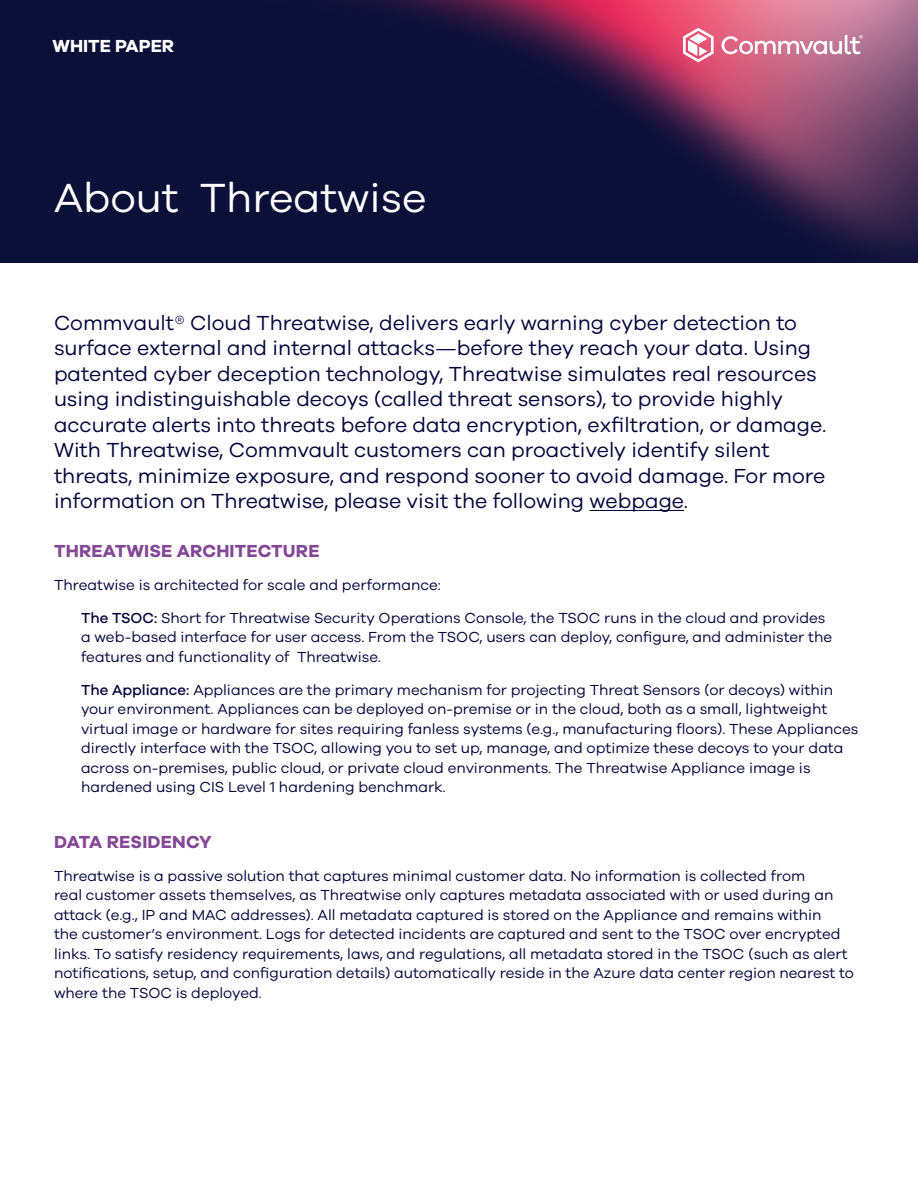
<style>
.page{position:relative;width:918px;height:1188px;background:#fff}
.page>*{position:absolute;margin:0;border:0;box-sizing:border-box;transform-origin:0 0}
.White_Title{font:42px "Galano Grotesque";color:#fff}
.Executive_Summary{font:21px/25.5px "Galano Grotesque";color:#00053b}
.Crocus_Header{font:700 18px "Galano Grotesque";letter-spacing:.01em;color:#844896}
.t1{font:700 18px "Galano Grotesque";color:#fff}
.Body_Copy{font:15px/19.5px "Galano Grotesque";color:#00053b}
.s1{font-weight:500}
</style>
<div class="page">
<img style="left:0;top:0;width:918px;height:262px">
<svg style="left:683px;top:28px;width:31px;height:34px"></svg>
<svg style="left:721px;top:35px;width:142px;height:19px"></svg>
<hr style="left:590px;top:510px;width:94px;height:1px;background:#00053b">
<p class="t1" style="left:53px;top:35px;width:123px">WHITE PAPER</p>
<p class="White_Title" style="left:54px;top:173px;width:374px">About Threatwise</p>
<p class="Executive_Summary" style="left:54px;top:309px;width:774px">Commvault® Cloud Threatwise, delivers early warning cyber detection to surface external and internal attacks—before they reach your data. Using patented cyber deception technology, Threatwise simulates real resources using indistinguishable decoys (called threat sensors), to provide highly accurate alerts into threats before data encryption, exfiltration, or damage.<br>With Threatwise, Commvault customers can proactively identify silent threats, minimize exposure, and respond sooner to avoid damage. For more information on Threatwise, please visit the following webpage.</p>
<p class="Crocus_Header" style="left:54px;top:540px;width:267px">THREATWISE ARCHITECTURE</p>
<p class="Body_Copy" style="left:54px;top:575px;width:388px">Threatwise is architected for scale and performance:</p>
<p class="Body_Copy" style="left:81px;top:608px;width:753px"><span class="s1">The TSOC:</span> Short for Threatwise Security Operations Console, the TSOC runs in the cloud and provides a web-based interface for user access. From the TSOC, users can deploy, configure, and administer the features and functionality of Threatwise.</p>
<p class="Body_Copy" style="left:81px;top:680px;width:779px"><span class="s1">The Appliance:</span> Appliances are the primary mechanism for projecting Threat Sensors (or decoys) within your environment. Appliances can be deployed on-premise or in the cloud, both as a small, lightweight virtual image or hardware for sites requiring fanless systems (e.g., manufacturing floors). These Appliances directly interface with the TSOC, allowing you to set up, manage, and optimize these decoys to your data across on-premises, public cloud, or private cloud environments. The Threatwise Appliance image is hardened using CIS Level 1 hardening benchmark.</p>
<p class="Crocus_Header" style="left:54px;top:831px;width:159px">DATA RESIDENCY</p>
<p class="Body_Copy" style="left:54px;top:866px;width:802px">Threatwise is a passive solution that captures minimal customer data. No information is collected from<br>real customer assets themselves, as Threatwise only captures metadata associated with or used during an attack (e.g., IP and MAC addresses). All metadata captured is stored on the Appliance and remains within<br>the customer’s environment. Logs for detected incidents are captured and sent to the TSOC over encrypted links. To satisfy residency requirements, laws, and regulations, all metadata stored in the TSOC (such as alert notifications, setup, and configuration details) automatically reside in the Azure data center region nearest to where the TSOC is deployed.</p>
</div>
